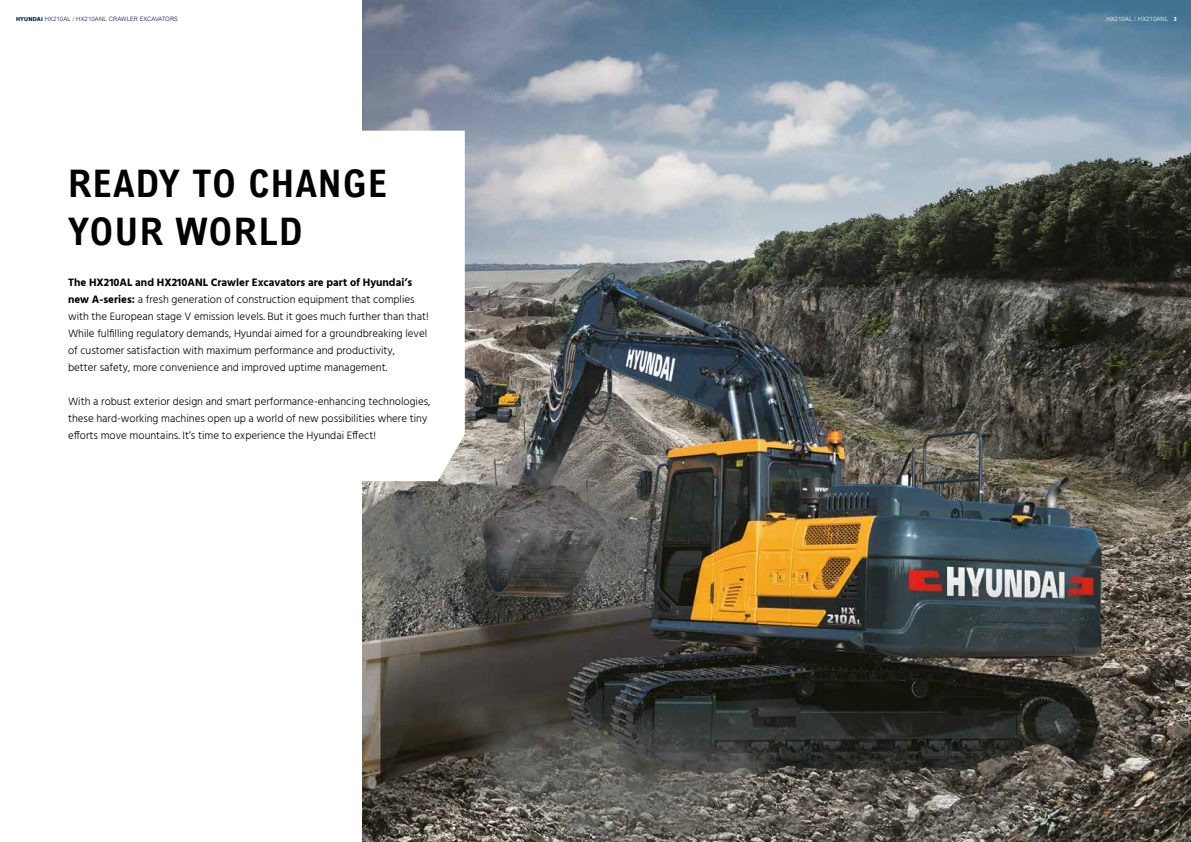
<style>
.page{position:relative;width:1191px;height:842px;background:#fff}
.page>*{position:absolute;margin:0;border:0;box-sizing:border-box;transform-origin:0 0}
.t1{font:700 condensed 38px/48px "Arial";letter-spacing:.04em;color:#000}
.t2{font:300 11px/17px "Hind";color:#000}
.t3{font:300 6px "Arial";letter-spacing:.02em;color:#001437}
.t4{font:300 6px "Arial";letter-spacing:.02em;color:#fff}
.s1{font-family:"Hind";font-weight:700}
.s2{font-weight:700}
</style>
<div class="page">
<img style="left:363px;top:0;width:828px;height:842px">
<svg style="left:363px;top:131px;width:102px;height:350px"></svg>
<p class="t3" style="left:16px;top:15px;width:163px"><span class="s1">HYUNDAI</span> HX210AL / HX210ANL CRAWLER EXCAVATORS</p>
<h1 class="t1" style="left:68px;top:160px;width:320px">READY TO CHANGE<br>YOUR WORLD</h1>
<p class="t2" style="left:68px;top:274px;width:362px"><span class="s2">The HX210AL and HX210ANL Crawler Excavators are part of Hyundai’s new A-series:</span> a fresh generation of construction equipment that complies with the European stage V emission levels. But it goes much further than that!<br>While fulfilling regulatory demands, Hyundai aimed for a groundbreaking level of customer satisfaction with maximum performance and productivity,<br>better safety, more convenience and improved uptime management.</p>
<p class="t2" style="left:68px;top:393px;width:364px">With a robust exterior design and smart performance-enhancing technologies, these hard-working machines open up a world of new possibilities where tiny efforts move mountains. It’s time to experience the Hyundai Effect!</p>
<p class="t4" style="left:1106px;top:15px;width:72px">HX210AL / HX210ANL <span class="s1">3</span></p>
</div>
